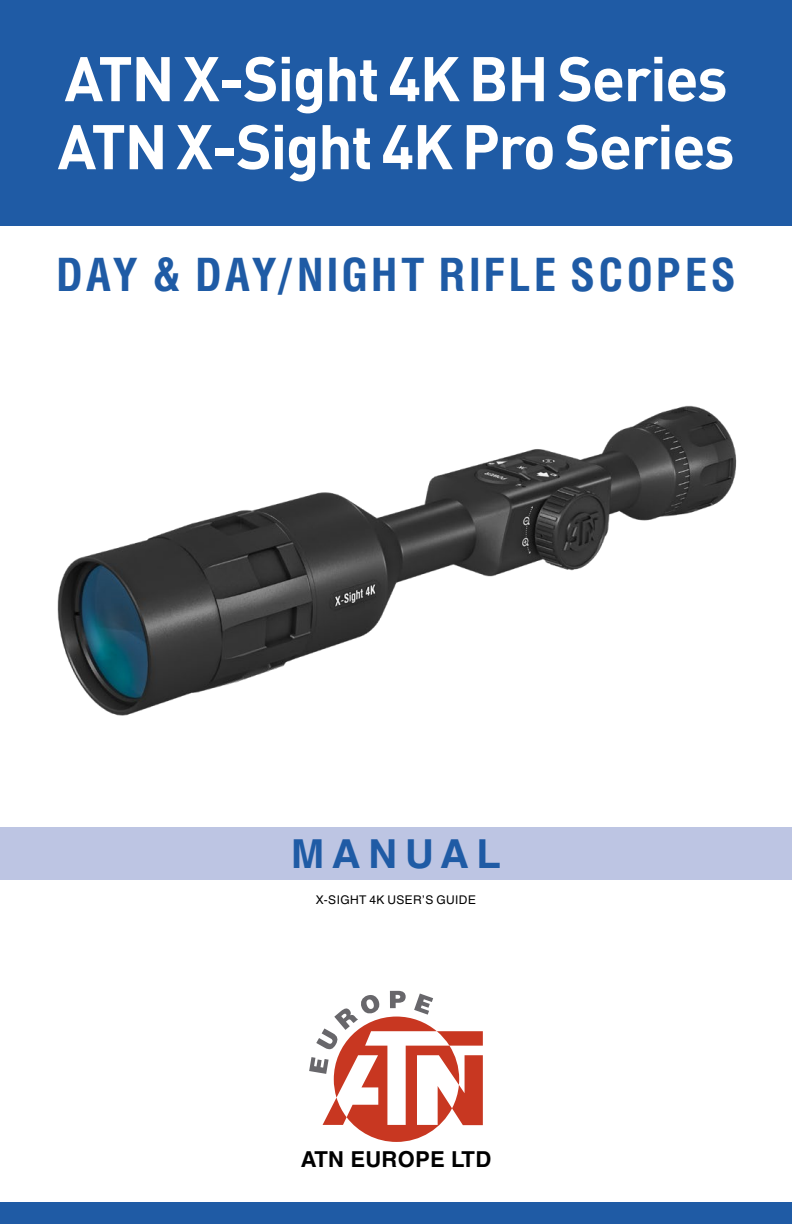
<style>
.page{position:relative;width:792px;height:1224px;background:#fff}
.page>*{position:absolute;margin:0;border:0;box-sizing:border-box;transform-origin:0 0}
.t1{font:700 62px/68px "DIN Pro";letter-spacing:-.025em;color:#fff}
.t2{font:700 46px "Helios Cond";letter-spacing:.085em;color:#1f5ba5}
.t3{font:700 40px "Helvetica C";letter-spacing:.19em;color:#1f5ba5}
.t4{font:700 22px "Helvetica C";letter-spacing:.015em;color:#000}
.t5{font:12px "Helvetica C";letter-spacing:.03em;color:#000}
</style>
<div class="page">
<div style="left:0;top:0;width:792px;height:225px;background:#1f5ba5"></div>
<div style="left:0;top:827px;width:792px;height:53px;background:#bdc5e3"></div>
<div style="left:0;top:1203px;width:792px;height:21px;background:#1f5ba5"></div>
<img style="left:57px;top:405px;width:680px;height:311px">
<svg style="left:309px;top:991px;width:174px;height:151px"></svg>
<p class="t1" style="left:58px;top:42px;width:679px">ATN X-Sight 4K BH Series<br>ATN X-Sight 4K Pro Series</p>
<p class="t2" style="left:57px;top:243px;width:680px">DAY &amp; DAY/NIGHT RIFLE SCOPES</p>
<p class="t3" style="left:291px;top:831px;width:211px">MANUAL</p>
<p class="t5" style="left:316px;top:893px;width:162px">X-SIGHT 4K USER’S GUIDE</p>
<p class="t4" style="left:301px;top:1147px;width:192px">ATN EUROPE LTD</p>
</div>
